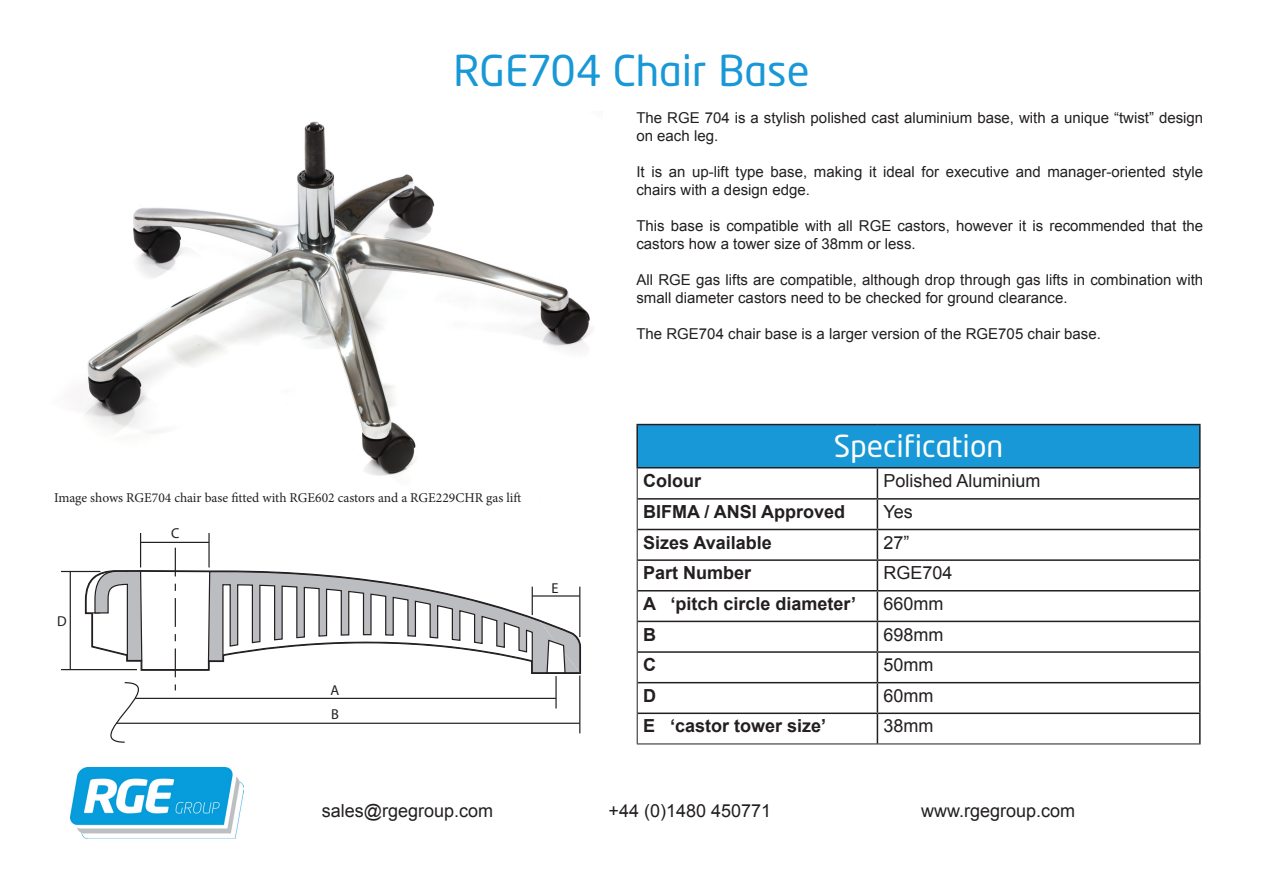
<style>
.page{position:relative;width:1263px;height:893px;background:#fff}
.page>*{position:absolute;margin:0;border:0;box-sizing:border-box;transform-origin:0 0}
.t1{font:42px "Neo Tech";color:#1898d6}
.t2{font:30px "Neo Tech";color:#fff}
.t3{font:18px "Arial";color:#231f20}
.t4{font:700 18px "Arial";color:#231f20}
.t5{font:15px/18px "Arial";color:#231f20}
.t6{font:14.4px/24.5px "Myriad";color:#231f20}
.t7{font:13.5px "Minion Pro";color:#231f20}
</style>
<div class="page">
<img style="left:79px;top:121px;width:514px;height:355px">
<img style="left:70px;top:768px;width:174px;height:71px">
<div style="left:637px;top:425px;width:563px;height:43px;background:#1898d6"></div>
<hr style="left:636px;top:424px;width:241px;height:1px;background:#231f20">
<hr style="left:636px;top:425px;width:2px;height:42px;background:#231f20">
<hr style="left:877px;top:424px;width:323px;height:1px;background:#231f20">
<hr style="left:1199px;top:425px;width:1px;height:42px;background:#231f20">
<hr style="left:636px;top:467px;width:241px;height:1px;background:#231f20">
<hr style="left:877px;top:467px;width:323px;height:1px;background:#231f20">
<hr style="left:877px;top:468px;width:1px;height:30px;background:#231f20">
<hr style="left:1199px;top:468px;width:1px;height:30px;background:#231f20">
<hr style="left:638px;top:498px;width:239px;height:2px;background:#231f20">
<hr style="left:877px;top:498px;width:323px;height:2px;background:#231f20">
<hr style="left:638px;top:529px;width:239px;height:1px;background:#231f20">
<hr style="left:877px;top:529px;width:323px;height:1px;background:#231f20">
<hr style="left:638px;top:559px;width:239px;height:2px;background:#231f20">
<hr style="left:877px;top:559px;width:323px;height:2px;background:#231f20">
<svg style="left:877px;top:500px;width:1px;height:90px"></svg>
<svg style="left:1199px;top:500px;width:1px;height:90px"></svg>
<hr style="left:638px;top:590px;width:239px;height:1px;background:#231f20">
<hr style="left:877px;top:590px;width:323px;height:1px;background:#231f20">
<hr style="left:877px;top:591px;width:1px;height:30px;background:#231f20">
<hr style="left:1199px;top:591px;width:1px;height:30px;background:#231f20">
<hr style="left:638px;top:621px;width:239px;height:1px;background:#231f20">
<hr style="left:877px;top:621px;width:323px;height:1px;background:#231f20">
<hr style="left:638px;top:651px;width:239px;height:2px;background:#231f20">
<hr style="left:877px;top:651px;width:323px;height:2px;background:#231f20">
<hr style="left:638px;top:682px;width:239px;height:1px;background:#231f20">
<hr style="left:877px;top:682px;width:323px;height:1px;background:#231f20">
<svg style="left:877px;top:622px;width:1px;height:90px"></svg>
<svg style="left:1199px;top:622px;width:1px;height:90px"></svg>
<hr style="left:638px;top:712px;width:239px;height:2px;background:#231f20">
<hr style="left:877px;top:712px;width:323px;height:2px;background:#231f20">
<hr style="left:877px;top:714px;width:1px;height:30px;background:#231f20">
<hr style="left:1199px;top:714px;width:1px;height:30px;background:#231f20">
<hr style="left:637px;top:468px;width:1px;height:31px;background:#231f20">
<hr style="left:637px;top:499px;width:1px;height:30px;background:#231f20">
<hr style="left:637px;top:529px;width:1px;height:31px;background:#231f20">
<hr style="left:637px;top:560px;width:1px;height:31px;background:#231f20">
<hr style="left:637px;top:591px;width:1px;height:30px;background:#231f20">
<hr style="left:637px;top:621px;width:1px;height:31px;background:#231f20">
<hr style="left:637px;top:652px;width:1px;height:31px;background:#231f20">
<hr style="left:637px;top:683px;width:1px;height:30px;background:#231f20">
<hr style="left:637px;top:713px;width:1px;height:31px;background:#231f20">
<hr style="left:637px;top:744px;width:240px;height:1px;background:#231f20">
<hr style="left:877px;top:744px;width:323px;height:1px;background:#231f20">
<hr style="left:61px;top:571px;width:39px;height:1px;background:#231f20">
<hr style="left:61px;top:669px;width:76px;height:1px;background:#231f20">
<hr style="left:70px;top:571px;width:1px;height:99px;background:#231f20">
<svg style="left:207px;top:570px;width:374px;height:104px"></svg>
<hr style="left:579px;top:587px;width:1px;height:50px;background:#231f20">
<hr style="left:532px;top:595px;width:48px;height:2px;background:#231f20">
<hr style="left:140px;top:533px;width:1px;height:34px;background:#231f20">
<hr style="left:208px;top:533px;width:2px;height:34px;background:#231f20">
<hr style="left:141px;top:542px;width:68px;height:1px;background:#231f20">
<hr style="left:579px;top:675px;width:1px;height:58px;background:#231f20">
<hr style="left:555px;top:676px;width:2px;height:32px;background:#231f20">
<hr style="left:135px;top:698px;width:421px;height:1px;background:#231f20">
<hr style="left:116px;top:723px;width:464px;height:1px;background:#231f20">
<svg style="left:77px;top:548px;width:99px;height:195px"></svg>
<h1 class="t1" style="left:453px;top:50px;width:358px">RGE704 Chair Base</h1>
<p class="t5" style="left:636px;top:109px;width:568px">The RGE 704 is a stylish polished cast aluminium base, with a unique “twist” design on each leg.</p>
<p class="t5" style="left:636px;top:163px;width:568px">It is an up-lift type base, making it ideal for executive and manager-oriented style chairs with a design edge.</p>
<p class="t5" style="left:636px;top:217px;width:568px">This base is compatible with all RGE castors, however it is recommended that the castors how a tower size of 38mm or less.</p>
<p class="t5" style="left:636px;top:271px;width:568px">All RGE gas lifts are compatible, although drop through gas lifts in combination with small diameter castors need to be checked for ground clearance.</p>
<p class="t5" style="left:636px;top:325px;width:466px">The RGE704 chair base is a larger version of the RGE705 chair base.</p>
<p class="t7" style="left:54px;top:488px;width:469px">Image shows RGE704 chair base fitted with RGE602 castors and a RGE229CHR gas lift</p>
<p class="t6" style="left:57px;top:609px;width:11px">D</p>
<p class="t6" style="left:171px;top:522px;width:10px">C</p>
<p class="t6" style="left:330px;top:678px;width:10px">A<br>B</p>
<p class="t6" style="left:552px;top:576px;width:9px">E</p>
<h2 class="t2" style="left:834px;top:432px;width:171px">Specification</h2>
<p class="t4" style="left:643px;top:468px;width:59px">Colour</p>
<p class="t3" style="left:883px;top:469px;width:159px">Polished Aluminium</p>
<p class="t4" style="left:643px;top:500px;width:204px">BIFMA / ANSI Approved</p>
<p class="t3" style="left:883px;top:500px;width:31px">Yes</p>
<p class="t4" style="left:643px;top:530px;width:130px">Sizes Available</p>
<p class="t3" style="left:883px;top:530px;width:28px">27”</p>
<p class="t4" style="left:643px;top:561px;width:110px">Part Number</p>
<p class="t3" style="left:883px;top:561px;width:71px">RGE704</p>
<p class="t4" style="left:643px;top:591px;width:215px">A ‘pitch circle diameter’</p>
<p class="t3" style="left:883px;top:592px;width:62px">660mm</p>
<p class="t4" style="left:643px;top:622px;width:14px">B</p>
<p class="t3" style="left:883px;top:622px;width:62px">698mm</p>
<p class="t4" style="left:643px;top:653px;width:14px">C</p>
<p class="t3" style="left:883px;top:653px;width:52px">50mm</p>
<p class="t4" style="left:643px;top:683px;width:14px">D</p>
<p class="t3" style="left:883px;top:684px;width:52px">60mm</p>
<p class="t4" style="left:643px;top:714px;width:185px">E ‘castor tower size’</p>
<p class="t3" style="left:883px;top:714px;width:52px">38mm</p>
<p class="t3" style="left:322px;top:798px;width:173px">sales@rgegroup.com</p>
<p class="t3" style="left:609px;top:798px;width:164px">+44 (0)1480 450771</p>
<p class="t3" style="left:921px;top:798px;width:156px">www.rgegroup.com</p>
</div>
